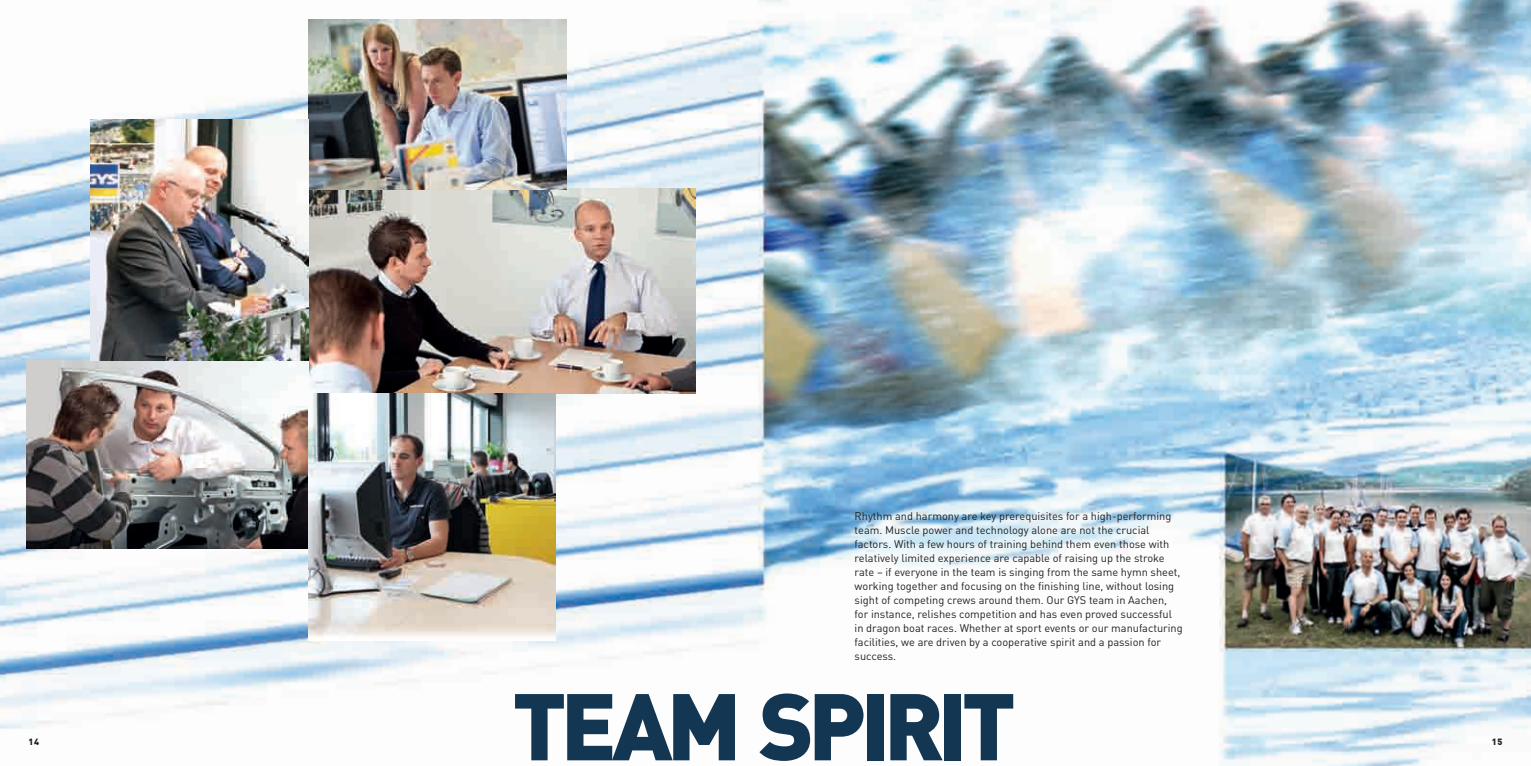
<style>
.page{position:relative;width:1531px;height:766px;background:#fff}
.page>*{position:absolute;margin:0;border:0;box-sizing:border-box;transform-origin:0 0}
.t1{font:900 93px "DIN Pro";letter-spacing:-.065em;color:#133753}
.t2{font:11px/14px "DIN";color:#231f20}
.t3{font:900 9px "DIN Pro";color:#231f20}
</style>
<div class="page">
<img style="left:0;top:0;width:1531px;height:765px">
<img style="left:309px;top:189px;width:386px;height:204px">
<img style="left:27px;top:360px;width:281px;height:188px">
<img style="left:308px;top:20px;width:259px;height:169px">
<img style="left:308px;top:393px;width:248px;height:247px">
<img style="left:90px;top:119px;width:218px;height:241px">
<p class="t2" style="left:854px;top:510px;width:330px">Rhythm and harmony are key prerequisites for a high-performing team. Muscle power and technology alone are not the crucial factors. With a few hours of training behind them even those with relatively limited experience are capable of raising up the stroke rate – if everyone in the team is singing from the same hymn sheet, working together and focusing on the finishing line, without losing sight of competing crews around them. Our GYS team in Aachen, for instance, relishes competition and has even proved successful in dragon boat races. Whether at sport events or our manufacturing facilities, we are driven by a cooperative spirit and a passion for success.</p>
<h1 class="t1" style="left:512px;top:693px;width:505px">TEAM SPIRIT</h1>
<p class="t3" style="left:28px;top:737px;width:12px">14</p>
<p class="t3" style="left:1491px;top:737px;width:12px">15</p>
</div>
